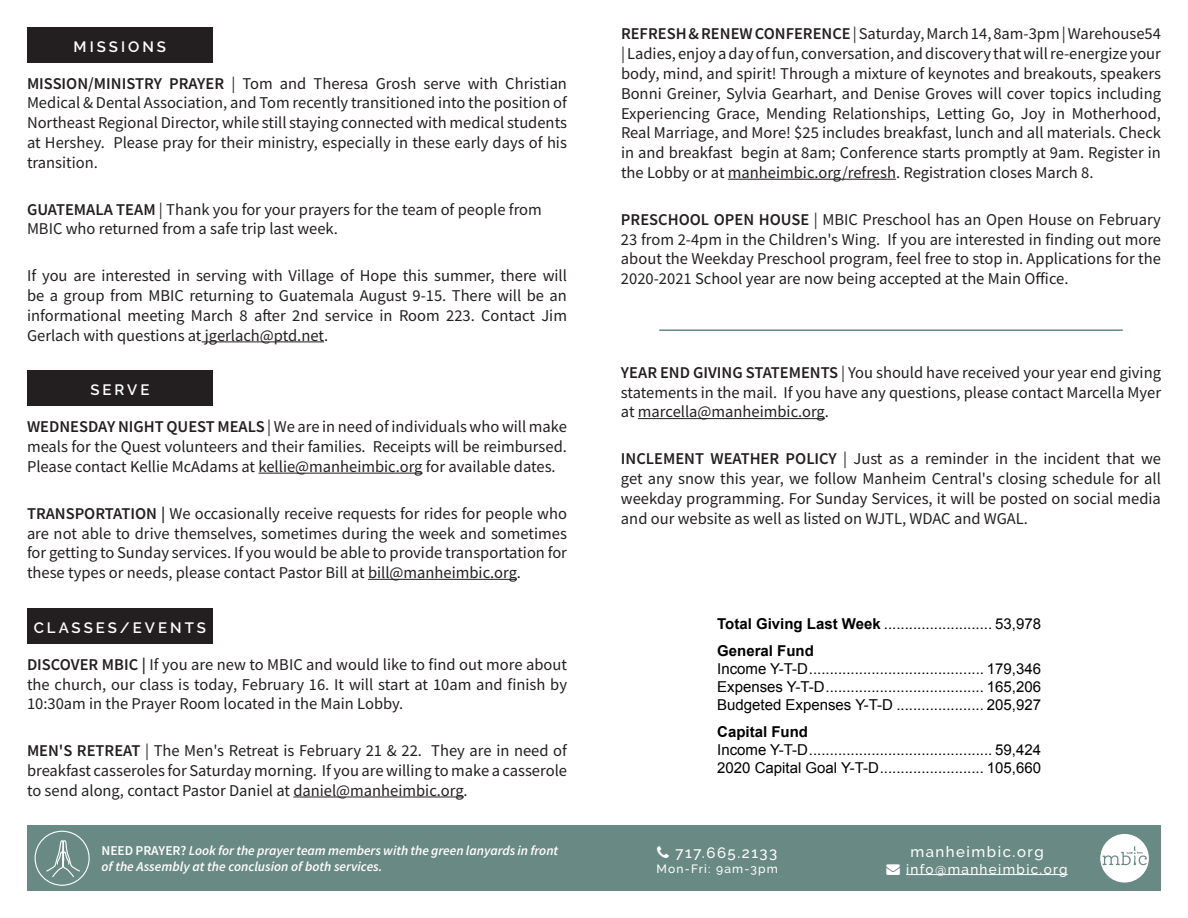
<style>
.page{position:relative;width:1188px;height:918px;background:#fff}
.page>*{position:absolute;margin:0;border:0;box-sizing:border-box;transform-origin:0 0}
.Body_Text{font:16.5px/19.8px "Source Sans Pro";color:#231f20;text-align:justify}
.Default{font:15px "Arial";color:#000}
.t1{font:600 15px "Raleway";letter-spacing:.2em;color:#fff}
.t2{font:500 15px "Raleway";letter-spacing:.1em;color:#fff}
.Default-2{font:700 15px "Arial";color:#000}
.Body_Text-2{font:italic 600 13.5px/16.2px "Source Sans Pro";color:#fff}
.t3{font:500 13.5px "Raleway";letter-spacing:.1em;color:#fff}
.t4{font:500 12px "Raleway";letter-spacing:.1em;color:#fff}
.s1{font-weight:600}
.s2{font-style:normal}
.s3{font-weight:700}
</style>
<div class="page">
<hr style="left:728px;top:179px;width:168px;height:1px;background:#231f20">
<hr style="left:638px;top:418px;width:187px;height:1px;background:#231f20">
<hr style="left:659px;top:329px;width:464px;height:2px;background:#698984">
<div style="left:27px;top:826px;width:1134px;height:65px;background:#698984"></div>
<svg style="left:1100px;top:834px;width:49px;height:49px"></svg>
<hr style="left:906px;top:874px;width:162px;height:1px;background:#fff">
<hr style="left:202px;top:341px;width:122px;height:1px;background:#231f20">
<hr style="left:259px;top:473px;width:164px;height:1px;background:#231f20">
<hr style="left:368px;top:579px;width:149px;height:1px;background:#231f20">
<hr style="left:293px;top:797px;width:171px;height:1px;background:#231f20">
<div style="left:27px;top:27px;width:186px;height:35px;background:#231f20"></div>
<div style="left:27px;top:371px;width:186px;height:35px;background:#231f20"></div>
<div style="left:27px;top:608px;width:186px;height:35px;background:#231f20"></div>
<div style="left:35px;top:831px;width:55px;height:55px;border:1px solid #fff;border-radius:50%"></div>
<svg style="left:46px;top:840px;width:35px;height:38px"></svg>
<p class="t1" style="left:74px;top:38px;width:94px">MISSIONS</p>
<p class="Body_Text" style="left:27px;top:73px;width:542px"><span class="s1">MISSION/MINISTRY PRAYER</span> | Tom and Theresa Grosh serve with Christian Medical &amp; Dental Association, and Tom recently transitioned into the position of Northeast Regional Director, while still staying connected with medical students at Hershey. Please pray for their ministry, especially in these early days of his transition.</p>
<p class="Body_Text" style="left:27px;top:199px;width:516px"><span class="s1">GUATEMALA TEAM</span> | Thank you for your prayers for the team of people from<br>MBIC who returned from a safe trip last week.</p>
<p class="Body_Text" style="left:27px;top:266px;width:542px">If you are interested in serving with Village of Hope this summer, there will be a group from MBIC returning to Guatemala August 9-15. There will be an informational meeting March 8 after 2nd service in Room 223. Contact Jim Gerlach with questions at jgerlach@ptd.net.</p>
<p class="t1" style="left:90px;top:381px;width:61px">SERVE</p>
<p class="Body_Text" style="left:27px;top:417px;width:541px"><span class="s1">WEDNESDAY NIGHT QUEST MEALS</span> | We are in need of individuals who will make meals for the Quest volunteers and their families. Receipts will be reimbursed.<br>Please contact Kellie McAdams at kellie@manheimbic.org for available dates.</p>
<p class="Body_Text" style="left:27px;top:503px;width:542px"><span class="s1">TRANSPORTATION |</span> We occasionally receive requests for rides for people who are not able to drive themselves, sometimes during the week and sometimes for getting to Sunday services. If you would be able to provide transportation for these types or needs, please contact Pastor Bill at bill@manheimbic.org.</p>
<p class="t1" style="left:34px;top:619px;width:174px">CLASSES/EVENTS</p>
<p class="Body_Text" style="left:27px;top:654px;width:542px"><span class="s1">DISCOVER MBIC |</span> If you are new to MBIC and would like to find out more about the church, our class is today, February 16. It will start at 10am and finish by 10:30am in the Prayer Room located in the Main Lobby.</p>
<p class="Body_Text" style="left:27px;top:741px;width:542px"><span class="s1">MEN'S RETREAT</span> | The Men's Retreat is February 21 &amp; 22. They are in need of breakfast casseroles for Saturday morning. If you are willing to make a casserole to send along, contact Pastor Daniel at daniel@manheimbic.org.</p>
<p class="Body_Text-2" style="left:102px;top:842px;width:458px"><span class="s2">NEED PRAYER?</span> Look for the prayer team members with the green lanyards in front of the Assembly at the conclusion of both services.</p>
<p class="Body_Text" style="left:621px;top:24px;width:542px"><span class="s1">REFRESH &amp; RENEW CONFERENCE</span> | Saturday, March 14, 8am-3pm | Warehouse54 | Ladies, enjoy a day of fun, conversation, and discovery that will re-energize your body, mind, and spirit! Through a mixture of keynotes and breakouts, speakers Bonni Greiner, Sylvia Gearhart, and Denise Groves will cover topics including Experiencing Grace, Mending Relationships, Letting Go, Joy in Motherhood, Real Marriage, and More! $25 includes breakfast, lunch and all materials. Check in and breakfast begin at 8am; Conference starts promptly at 9am. Register in the Lobby or at manheimbic.org/refresh. Registration closes March 8.</p>
<p class="Body_Text" style="left:621px;top:209px;width:542px"><span class="s1">PRESCHOOL OPEN HOUSE</span> | MBIC Preschool has an Open House on February 23 from 2-4pm in the Children's Wing. If you are interested in finding out more about the Weekday Preschool program, feel free to stop in. Applications for the 2020-2021 School year are now being accepted at the Main Office.</p>
<p class="Body_Text" style="left:621px;top:362px;width:542px"><span class="s1">YEAR END GIVING STATEMENTS</span> | You should have received your year end giving statements in the mail. If you have any questions, please contact Marcella Myer at marcella@manheimbic.org.</p>
<p class="Body_Text" style="left:621px;top:449px;width:541px"><span class="s1">INCLEMENT WEATHER POLICY</span> | Just as a reminder in the incident that we get any snow this year, we follow Manheim Central's closing schedule for all weekday programming. For Sunday Services, it will be posted on social media and our website as well as listed on WJTL, WDAC and WGAL.</p>
<p class="Default" style="left:717px;top:614px;width:325px"><span class="s3">Total Giving Last Week</span> .......................... 53,978</p>
<p class="Default-2" style="left:717px;top:641px;width:98px">General Fund</p>
<p class="Default" style="left:717px;top:659px;width:325px">Income Y-T-D.......................................... 179,346</p>
<p class="Default" style="left:717px;top:677px;width:325px">Expenses Y-T-D...................................... 165,206</p>
<p class="Default" style="left:717px;top:695px;width:325px">Budgeted Expenses Y-T-D ..................... 205,927</p>
<p class="Default-2" style="left:717px;top:722px;width:92px">Capital Fund</p>
<p class="Default" style="left:717px;top:740px;width:325px">Income Y-T-D............................................ 59,424</p>
<p class="Default" style="left:717px;top:758px;width:325px">2020 Capital Goal Y-T-D......................... 105,660</p>
<p class="t2" style="left:676px;top:844px;width:103px">717.665.2133</p>
<p class="t4" style="left:656px;top:862px;width:123px">Mon-Fri: 9am-3pm</p>
<p class="t2" style="left:910px;top:843px;width:135px">manheimbic.org</p>
<p class="t3" style="left:886px;top:861px;width:183px">→ info@manheimbic.org</p>
</div>
